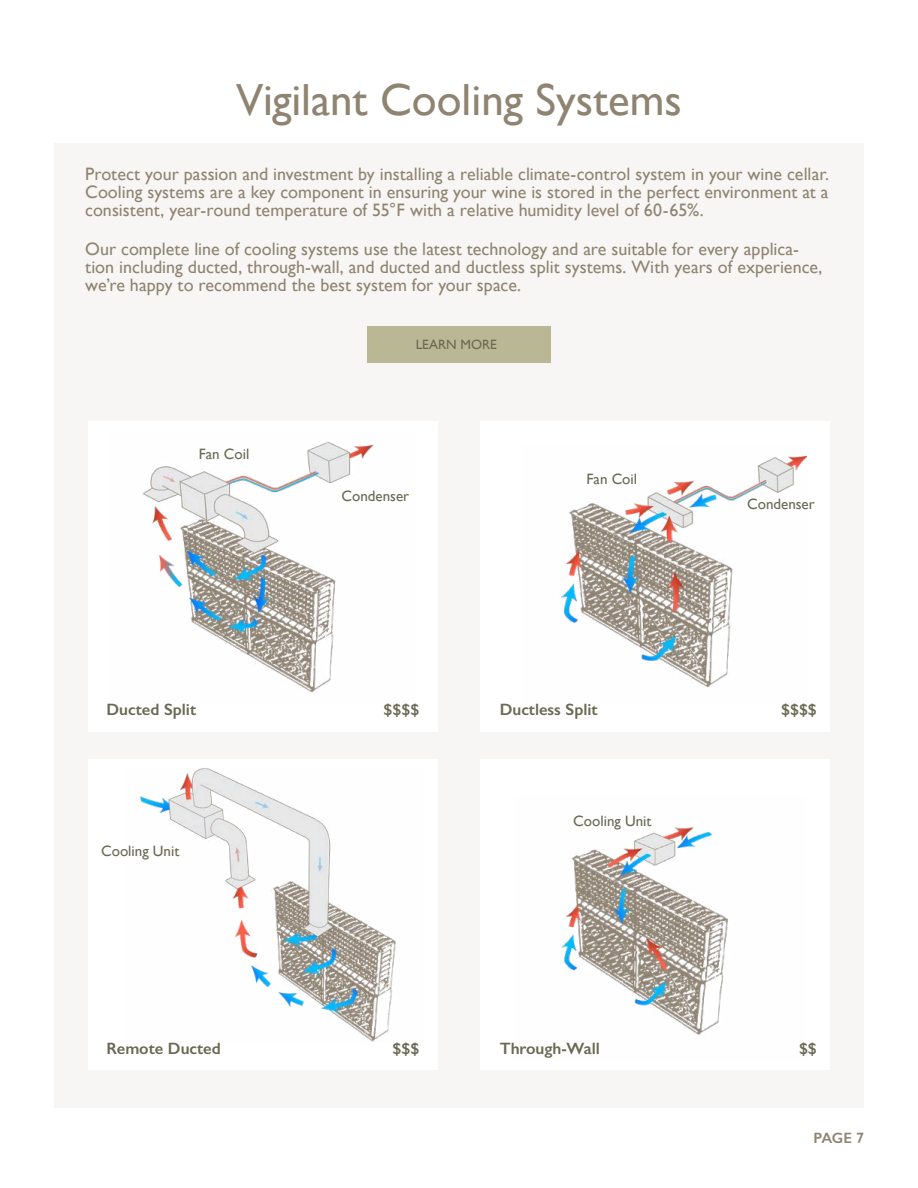
<style>
.page{position:relative;width:918px;height:1188px;background:#fff}
.page>*{position:absolute;margin:0;border:0;box-sizing:border-box;transform-origin:0 0}
.t1{font:45px "Gill Sans";color:#8f8472}
.t2{font:18px/18px "Gill Sans";color:#8f8472;text-align:justify}
.t3{font:600 16.5px "Gill Sans";color:#6a6953}
.t4{font:15px "Gill Sans";color:#6a6953}
.t5{font:600 15px "Gill Sans";color:#8f8472}
.t6{font:13.5px "Gill Sans";color:#6a6953}
</style>
<div class="page">
<div style="left:54px;top:143px;width:810px;height:964px;background:#f8f6f4"></div>
<div style="left:88px;top:421px;width:350px;height:311px;background:#fff"></div>
<div style="left:480px;top:421px;width:350px;height:311px;background:#fff"></div>
<div style="left:88px;top:759px;width:350px;height:310px;background:#fff"></div>
<div style="left:480px;top:759px;width:350px;height:310px;background:#fff"></div>
<div style="left:367px;top:326px;width:184px;height:36px;background:#bab795"></div>
<img style="left:142px;top:442px;width:231px;height:250px">
<img style="left:140px;top:768px;width:256px;height:274px">
<img style="left:561px;top:455px;width:246px;height:233px">
<img style="left:561px;top:827px;width:167px;height:208px">
<h1 class="t1" style="left:236px;top:74px;width:447px">Vigilant Cooling Systems</h1>
<p class="t2" style="left:85px;top:165px;width:745px">Protect your passion and investment by installing a reliable climate-control system in your wine cellar.<br>Cooling systems are a key component in ensuring your wine is stored in the perfect environment at a consistent, year-round temperature of 55°F with a relative humidity level of 60-65%.</p>
<p class="t2" style="left:85px;top:239px;width:739px;text-align:left">Our complete line of cooling systems use the latest technology and are suitable for every applica&shy;tion including ducted, through-wall, and ducted and ductless split systems. With years of experience, we’re happy to recommend the best system for your space.</p>
<p class="t4" style="left:199px;top:445px;width:52px">Fan Coil</p>
<p class="t6" style="left:416px;top:336px;width:83px">LEARN MORE</p>
<p class="t4" style="left:342px;top:487px;width:69px">Condenser</p>
<p class="t4" style="left:587px;top:470px;width:52px">Fan Coil</p>
<p class="t4" style="left:747px;top:495px;width:69px">Condenser</p>
<p class="t3" style="left:107px;top:700px;width:91px">Ducted Split</p>
<p class="t3" style="left:384px;top:700px;width:37px">$$$$</p>
<p class="t3" style="left:500px;top:700px;width:100px">Ductless Split</p>
<p class="t3" style="left:781px;top:700px;width:37px">$$$$</p>
<p class="t4" style="left:101px;top:842px;width:80px">Cooling Unit</p>
<p class="t4" style="left:573px;top:813px;width:80px">Cooling Unit</p>
<p class="t3" style="left:107px;top:1039px;width:116px">Remote Ducted</p>
<p class="t3" style="left:393px;top:1039px;width:28px">$$$</p>
<p class="t3" style="left:500px;top:1039px;width:102px">Through-Wall</p>
<p class="t3" style="left:799px;top:1039px;width:19px">$$</p>
<p class="t5" style="left:814px;top:1129px;width:52px">PAGE 7</p>
</div>
